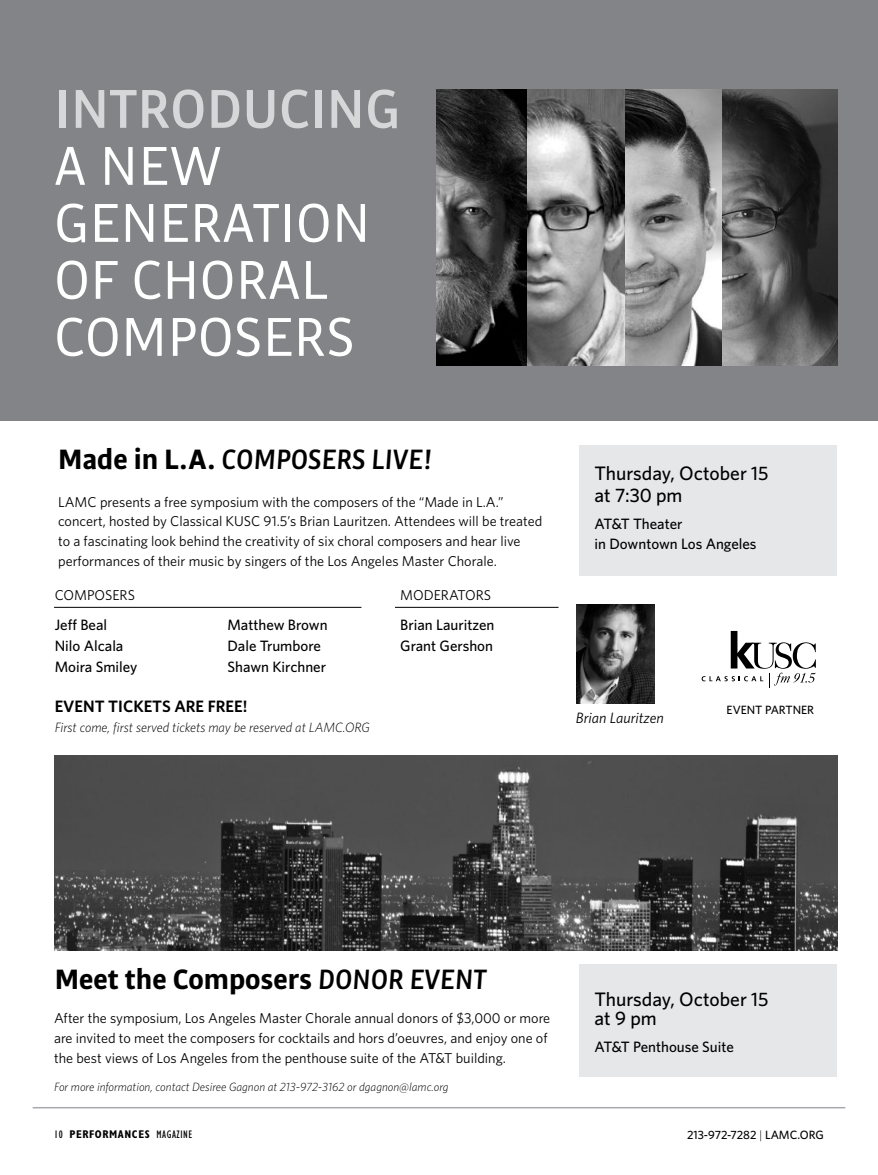
<style>
.page{position:relative;width:878px;height:1175px;background:#fff}
.page>*{position:absolute;margin:0;border:0;box-sizing:border-box;transform-origin:0 0}
.t1{font:58.5px/57px "Bulo";color:#fff}
.t2{font:500 58.5px "Bulo";color:#d5d7d8}
.t3{font:700 30px "Bulo";color:#000}
.t4{font:italic 500 30px "Bulo";color:#000}
.t5{font:500 19.5px/22.5px "Whitney";color:#000}
.t6{font:600 16.5px "Whitney";color:#000}
.t7{font:500 15px/21px "Whitney";color:#000}
.t8{font:italic 15px "Whitney";color:#000}
.t9{font:14.25px/20px "Whitney";color:#000}
.t10{font:italic 300 13.5px "Whitney";color:#000}
.t11{font:italic 300 12px "Whitney";color:#000}
.t12{font:500 12px "Whitney";color:#000}
.t13{font:700 condensed 11.25px "Gill Sans Std";letter-spacing:.05em;color:#000}
.s1{font-weight:700;font-style:normal}
.s2{font-weight:500;font-style:italic}
.s3{font-weight:400}
.s4{font-weight:300}
</style>
<div class="page">
<hr style="left:33px;top:1106px;width:812px;height:2px;background:#a7a9ac">
<div style="left:0;top:0;width:878px;height:420px;background:#828487"></div>
<div style="left:579px;top:445px;width:258px;height:131px;background:#e6e7e8"></div>
<div style="left:579px;top:964px;width:258px;height:112px;background:#e6e7e8"></div>
<img style="left:436px;top:89px;width:91px;height:276px">
<img style="left:527px;top:89px;width:310px;height:276px">
<hr style="left:54px;top:607px;width:307px;height:1px;background:#000">
<hr style="left:395px;top:607px;width:163px;height:1px;background:#000">
<img style="left:576px;top:604px;width:78px;height:99px">
<img style="left:54px;top:755px;width:783px;height:195px">
<svg style="left:701px;top:631px;width:114px;height:56px"></svg>
<h1 class="t2" style="left:54px;top:72px;width:348px">INTRODUCI NG</h1>
<h1 class="t1" style="left:54px;top:136px;width:307px">A NEW<br>GEN ERATION<br>OF CHORAL<br>COMPOSERS</h1>
<h2 class="t4" style="left:58px;top:440px;width:376px"><span class="s1">Made in L.A.</span> COMPOSERS LIVE!</h2>
<p class="t9" style="left:58px;top:491px;width:486px">LAMC presents a free symposium with the composers of the “Made in L.A.” concert, hosted by Classical KUSC 91.5’s Brian Lauritzen. Attendees will be treated to a fascinating look behind the creativity of six choral composers and hear live performances of their music by singers of the Los Angeles Master Chorale.</p>
<p class="t9" style="left:55px;top:585px;width:82px">COMPOSERS</p>
<p class="t9" style="left:400px;top:585px;width:23px">Moderators</p>
<p class="t7" style="left:55px;top:614px;width:84px">Jeff Beal<br>Nilo Alcala<br>Moira Smiley</p>
<p class="t7" style="left:227px;top:614px;width:102px">Matthew Brown<br>Dale Trumbore<br>Shawn Kirchner</p>
<p class="t7" style="left:400px;top:614px;width:96px">Brian Lauritzen<br>Grant Gershon</p>
<p class="t6" style="left:55px;top:695px;width:163px">EVENT TICKETS ARE FREE</p>
<p class="t6" style="left:243px;top:695px;width:6px">!</p>
<p class="t10" style="left:55px;top:718px;width:317px">First come, first served tickets may be reserved at LAMC.ORG</p>
<h3 class="t5" style="left:594px;top:461px;width:175px">Thursday, October 15 at 7:30 pm</h3>
<p class="t7" style="left:594px;top:514px;width:163px;line-height:19.8px">AT&amp;T Theater<br>in Downtown Los Angeles</p>
<p class="t8" style="left:576px;top:707px;width:89px">Brian Lauritzen</p>
<p class="t12" style="left:726px;top:702px;width:89px">EVENT PARTNER</p>
<h2 class="t3" style="left:55px;top:959px;width:433px">Meet the Composers <span class="s2">DONOR EVENT</span></h2>
<p class="t9" style="left:54px;top:1007px;width:498px">After the symposium, Los Angeles Master Chorale annual donors of $3,000 or more are invited to meet the composers for cocktails and hors d’oeuvres, and enjoy one of the best views of Los Angeles from the penthouse suite of the AT&amp;T building.</p>
<p class="t11" style="left:54px;top:1079px;width:396px">For more information, contact Desiree Gagnon at 213-972-3162 or dgagnon@lamc.org</p>
<h3 class="t5" style="left:594px;top:988px;width:175px;line-height:19.8px">Thursday, October 15 at 9 pm</h3>
<p class="t7" style="left:594px;top:1036px;width:141px">AT&amp;T Penthouse Suite</p>
<p class="t13" style="left:54px;top:1127px;width:139px"><span class="s3">10</span> PERFORMANCES <span class="s3">MAGAZINe</span></p>
<p class="t12" style="left:687px;top:1127px;width:138px">213-972-7282 <span class="s4">|</span> lamc.org</p>
</div>
